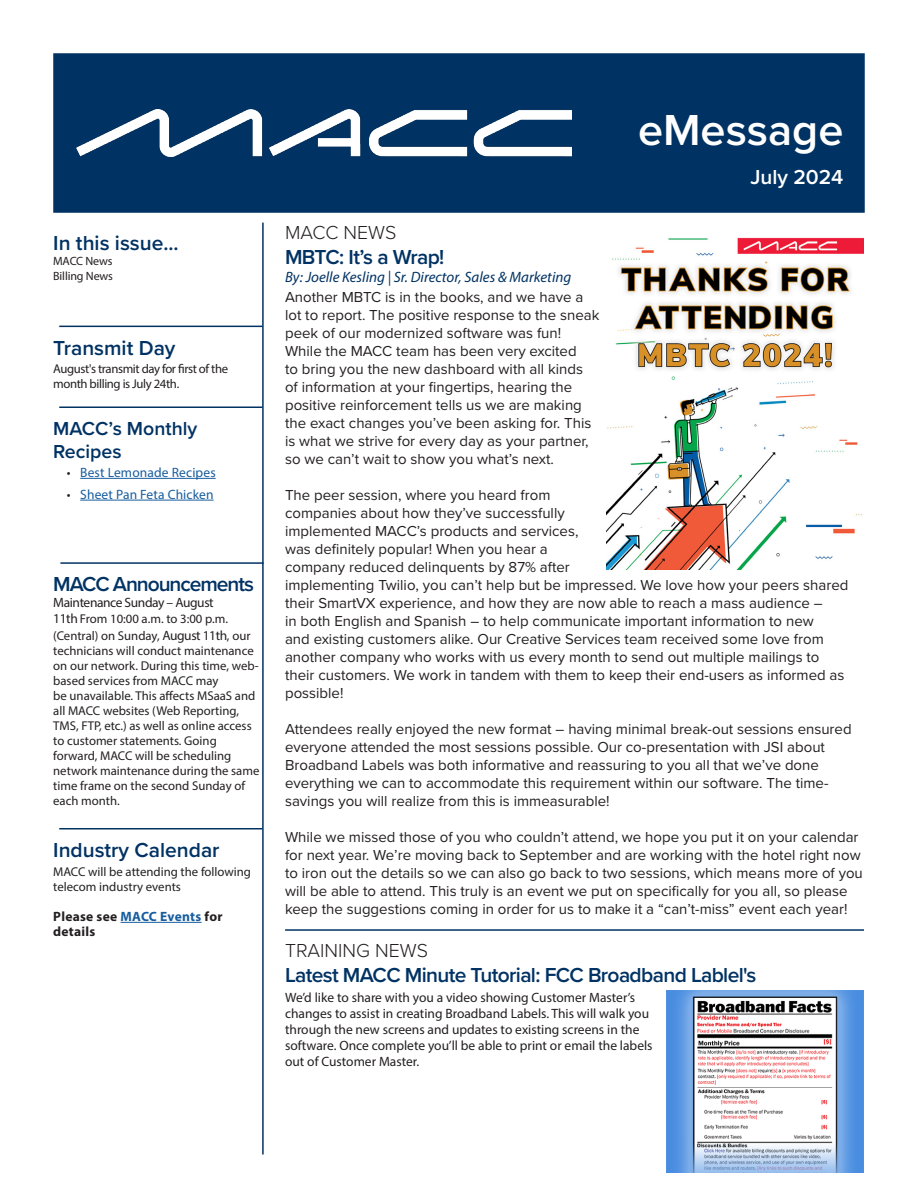
<style>
.page{position:relative;width:918px;height:1188px;background:#fff}
.page>*{position:absolute;margin:0;border:0;box-sizing:border-box;transform-origin:0 0}
.t1{font:600 45px "Proxima Nova";color:#fff}
.t2{font:600 21px "Proxima Nova";letter-spacing:-.03em;color:#003263}
.t3{font:600 21px "Proxima Nova";color:#003263}
.t4{font:600 21px "Proxima Nova";letter-spacing:-.05em;color:#003263}
.t5{font:600 21px "Proxima Nova";color:#fff}
.t6{font:300 19.5px "Proxima Nova";color:#231f20}
.t7{font:600 19.5px/23.4px "Proxima Nova";color:#003263}
.t8{font:15px/18px "Proxima Nova";color:#231f20}
.t9{font:italic 15px "Myriad Pro";color:#003263}
.t10{font:13.5px/16.2px "Myriad Pro";color:#231f20}
.t11{font:13.5px "Myriad Pro";letter-spacing:.01em;color:#175d9e}
.t12{font:700 13.5px/15px "Myriad Pro";letter-spacing:.02em;color:#231f20}
.t13{font:13.5px "Myriad Pro";letter-spacing:-.03em;color:#231f20}
.t14{font:12.75px/15px "Myriad Pro";color:#231f20}
.t15{font:12.75px/15px "Myriad Pro";letter-spacing:-.03em;color:#231f20}
.t16{font:12px "Myriad Pro";letter-spacing:-.01em;color:#231f20}
.s1{color:#231f20}
.s2{font-size:13.5px}
.s3{color:#175d9e}
</style>
<div class="page">
<div style="left:53px;top:53px;width:812px;height:160px;background:#003263;border:2px solid #003263"></div>
<hr style="left:262px;top:223px;width:2px;height:932px;background:#003263">
<hr style="left:59px;top:326px;width:203px;height:1px;background:#003263">
<hr style="left:59px;top:406px;width:203px;height:2px;background:#003263">
<hr style="left:121px;top:922px;width:81px;height:1px;background:#175d9e">
<hr style="left:59px;top:828px;width:203px;height:2px;background:#003263">
<hr style="left:60px;top:562px;width:204px;height:2px;background:#003263">
<hr style="left:80px;top:478px;width:136px;height:1px;background:#175d9e">
<hr style="left:80px;top:500px;width:134px;height:1px;background:#175d9e">
<img style="left:77px;top:109px;width:495px;height:48px">
<hr style="left:285px;top:929px;width:579px;height:2px;background:#003263">
<img style="left:606px;top:237px;width:258px;height:332px">
<img style="left:666px;top:991px;width:198px;height:181px">
<p class="t3" style="left:53px;top:227px;width:127px">In this issue...</p>
<p class="t16" style="left:53px;top:253px;width:61px">MACC News</p>
<p class="t16" style="left:53px;top:268px;width:61px">Billing News</p>
<p class="t3" style="left:53px;top:332px;width:124px">Transmit Day</p>
<p class="t15" style="left:53px;top:361px;width:176px">August's transmit day for first of the month billing is July 24th.</p>
<p class="t7" style="left:53px;top:416px;width:146px">MACC’s Monthly<br>Recipes</p>
<p class="t11" style="left:67px;top:464px;width:150px"><span class="s1">•</span> Best Lemonade Recipes</p>
<p class="t11" style="left:67px;top:486px;width:148px"><span class="s1">•</span> Sheet Pan Feta Chicken</p>
<p class="t4" style="left:53px;top:568px;width:202px">MACC Announcements</p>
<p class="t13" style="left:53px;top:594px;width:162px">Maintenance Sunday – August</p>
<p class="t14" style="left:53px;top:611px;width:199px;line-height:16.2px"><span class="s2">11th</span> From 10:00 a.m. to 3:00 p.m. (Central) on Sunday, <span class="s2">August 11th</span>, our</p>
<p class="t14" style="left:53px;top:643px;width:208px">technicians will conduct maintenance on our network. During this time, web&shy;based services from MACC may<br>be unavailable. This affects MSaaS and all MACC websites (Web Reporting,<br>TMS, FTP, etc.) as well as online access to customer statements. Going forward, MACC will be scheduling network maintenance during the same time frame on the second Sunday of each month.</p>
<p class="t3" style="left:53px;top:835px;width:168px">Industry Calendar</p>
<p class="t14" style="left:53px;top:864px;width:199px">MACC will be attending the following telecom industry events</p>
<p class="t12" style="left:53px;top:909px;width:171px">Please see <span class="s3">MACC Events</span> for details</p>
<p class="t6" style="left:285px;top:218px;width:113px">MACC NEWS</p>
<p class="t2" style="left:285px;top:241px;width:161px">MBTC: It’s a Wrap!</p>
<p class="t9" style="left:285px;top:268px;width:288px">By: Joelle Kesling | Sr. Director, Sales &amp; Marketing</p>
<p class="t1" style="left:638px;top:96px;width:207px">eMessage</p>
<p class="t5" style="left:750px;top:162px;width:95px">July 2024</p>
<p class="t8" style="left:285px;top:288px;width:316px">Another MBTC is in the books, and we have a lot to report. The positive response to the sneak peek of our modernized software was fun!<br>While the MACC team has been very excited<br>to bring you the new dashboard with all kinds of information at your fingertips, hearing the positive reinforcement tells us we are making the exact changes you’ve been asking for. This is what we strive for every day as your partner, so we can’t wait to show you what’s next.</p>
<p class="t8" style="left:285px;top:486px;width:565px">The peer session, where you heard from<br>companies about how they’ve successfully<br>implemented MACC’s products and services,<br>was definitely popular! When you hear a<br>company reduced delinquents by 87% after<br>implementing Twilio, you can’t help but be impressed. We love how your peers shared their SmartVX experience, and how they are now able to reach a mass audience –<br>in both English and Spanish – to help communicate important information to new<br>and existing customers alike. Our Creative Services team received some love from another company who works with us every month to send out multiple mailings to their customers. We work in tandem with them to keep their end-users as informed as possible!</p>
<p class="t8" style="left:285px;top:720px;width:568px">Attendees really enjoyed the new format – having minimal break-out sessions ensured everyone attended the most sessions possible. Our co-presentation with JSI about Broadband Labels was both informative and reassuring to you all that we’ve done everything we can to accommodate this requirement within our software. The time&shy;savings you will realize from this is immeasurable!</p>
<p class="t8" style="left:285px;top:828px;width:579px">While we missed those of you who couldn’t attend, we hope you put it on your calendar for next year. We’re moving back to September and are working with the hotel right now to iron out the details so we can also go back to two sessions, which means more of you will be able to attend. This truly is an event we put on specifically for you all, so please keep the suggestions coming in order for us to make it a “can’t-miss” event each year!</p>
<p class="t6" style="left:285px;top:936px;width:144px">TRAINING NEWS</p>
<p class="t2" style="left:285px;top:959px;width:473px">Latest MACC Minute Tutorial: FCC Broadband Lablel's</p>
<p class="t10" style="left:285px;top:989px;width:369px">We’d like to share with you a video showing Customer Master’s changes to assist in creating Broadband Labels. This will walk you through the new screens and updates to existing screens in the software. Once complete you’ll be able to print or email the labels out of Customer Master.</p>
</div>
